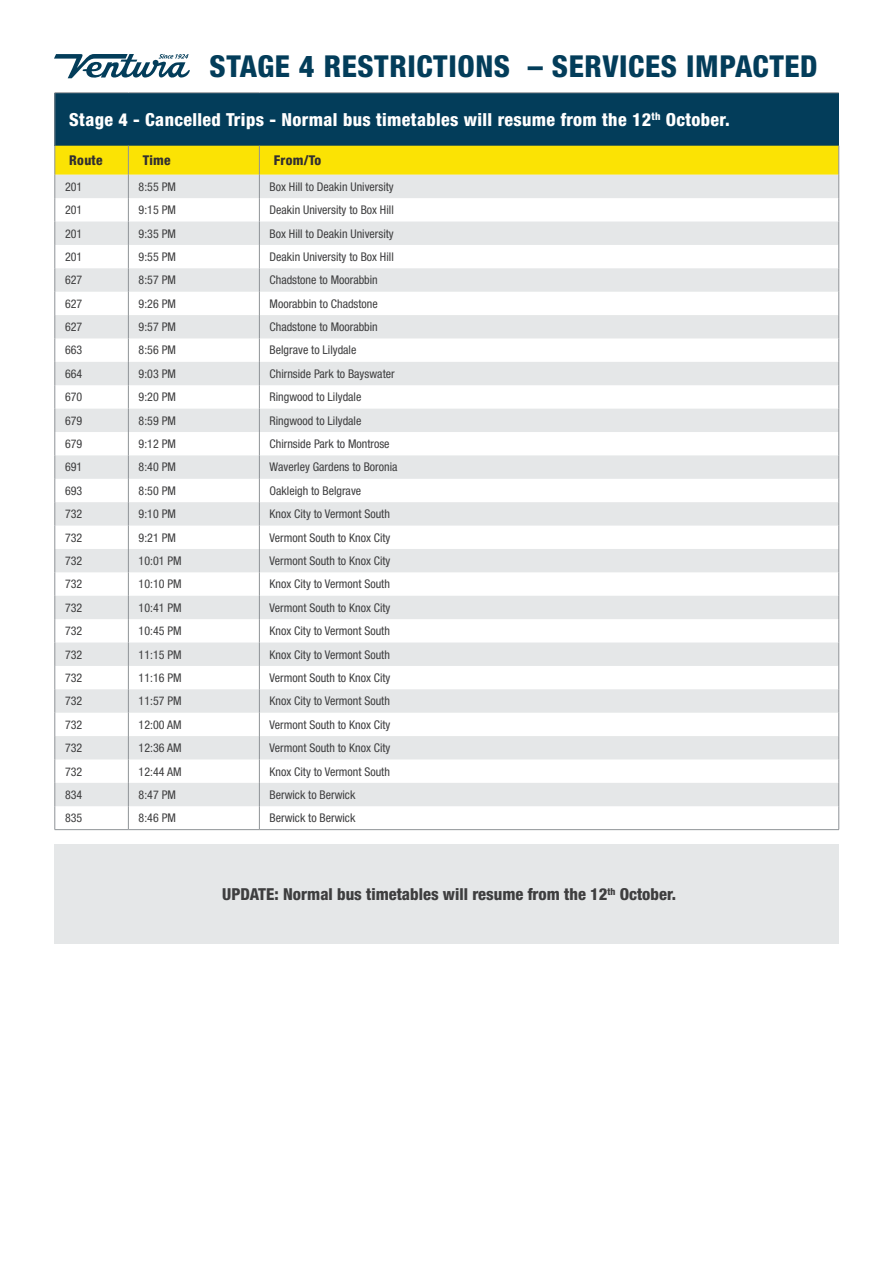
<style>
.page{position:relative;width:893px;height:1263px;background:#fff}
.page>*{position:absolute;margin:0;border:0;box-sizing:border-box;transform-origin:0 0}
.t1{font:800 condensed 30.3px "Helvetica Neue LT Std";letter-spacing:.02em;color:#033d5a}
.t2{font:800 condensed 18px "Helvetica Neue LT Std";letter-spacing:.02em;color:#fff}
.t3{font:800 condensed 16.5px "Helvetica Neue LT Std";color:#3e3e3f}
.t4{font:800 condensed 13.5px "Helvetica Neue LT Std";letter-spacing:.02em;color:#312f30}
.t5{font:condensed 12px "Helvetica Neue LT Std";color:#3e3e3f}
</style>
<div class="page">
<svg style="left:54px;top:54px;width:136px;height:25px"></svg>
<div style="left:55px;top:93px;width:784px;height:53px;background:#033d5a"></div>
<hr style="left:55px;top:829px;width:73px;height:1px;background:#8f9397">
<hr style="left:128px;top:829px;width:131px;height:1px;background:#8f9397">
<hr style="left:259px;top:829px;width:580px;height:1px;background:#8f9397">
<hr style="left:55px;top:92px;width:73px;height:1px;background:#8f9397">
<hr style="left:55px;top:93px;width:1px;height:53px;background:#8f9397">
<hr style="left:128px;top:92px;width:131px;height:1px;background:#8f9397">
<hr style="left:259px;top:92px;width:580px;height:1px;background:#8f9397">
<svg style="left:55px;top:146px;width:784px;height:683px"></svg>
<div style="left:55px;top:844px;width:784px;height:100px;background:#e5e7e8"></div>
<h1 class="t1" style="left:210px;top:47px;width:609px">STAGE 4 RESTRICTIONS – SERVICES IMPACTED</h1>
<h2 class="t2" style="left:69px;top:108px;width:662px">Stage 4 - Cancelled Trips - Normal bus timetables will resume from the 12<sup>th</sup> October.</h2>
<p class="t4" style="left:69px;top:152px;width:35px">Route</p>
<p class="t4" style="left:143px;top:152px;width:29px">Time</p>
<p class="t4" style="left:274px;top:152px;width:49px">From/To</p>
<p class="t5" style="left:65px;top:180px;width:19px">201</p>
<p class="t5" style="left:139px;top:180px;width:39px">8:55 PM</p>
<p class="t5" style="left:270px;top:180px;width:126px">Box Hill to Deakin University</p>
<p class="t5" style="left:65px;top:203px;width:19px">201</p>
<p class="t5" style="left:139px;top:203px;width:39px">9:15 PM</p>
<p class="t5" style="left:270px;top:203px;width:126px">Deakin University to Box Hill</p>
<p class="t5" style="left:65px;top:226px;width:19px">201</p>
<p class="t5" style="left:139px;top:226px;width:39px">9:35 PM</p>
<p class="t5" style="left:270px;top:226px;width:126px">Box Hill to Deakin University</p>
<p class="t5" style="left:65px;top:250px;width:19px">201</p>
<p class="t5" style="left:139px;top:250px;width:39px">9:55 PM</p>
<p class="t5" style="left:270px;top:250px;width:126px">Deakin University to Box Hill</p>
<p class="t5" style="left:65px;top:273px;width:19px">627</p>
<p class="t5" style="left:139px;top:273px;width:39px">8:57 PM</p>
<p class="t5" style="left:270px;top:273px;width:110px">Chadstone to Moorabbin</p>
<p class="t5" style="left:65px;top:296px;width:19px">627</p>
<p class="t5" style="left:139px;top:296px;width:39px">9:26 PM</p>
<p class="t5" style="left:270px;top:296px;width:110px">Moorabbin to Chadstone</p>
<p class="t5" style="left:65px;top:320px;width:19px">627</p>
<p class="t5" style="left:139px;top:320px;width:39px">9:57 PM</p>
<p class="t5" style="left:270px;top:320px;width:110px">Chadstone to Moorabbin</p>
<p class="t5" style="left:65px;top:343px;width:19px">663</p>
<p class="t5" style="left:139px;top:343px;width:39px">8:56 PM</p>
<p class="t5" style="left:270px;top:343px;width:88px">Belgrave to Lilydale</p>
<p class="t5" style="left:65px;top:367px;width:19px">664</p>
<p class="t5" style="left:139px;top:367px;width:39px">9:03 PM</p>
<p class="t5" style="left:270px;top:367px;width:127px">Chirnside Park to Bayswater</p>
<p class="t5" style="left:65px;top:390px;width:19px">670</p>
<p class="t5" style="left:139px;top:390px;width:39px">9:20 PM</p>
<p class="t5" style="left:270px;top:390px;width:93px">Ringwood to Lilydale</p>
<p class="t5" style="left:65px;top:413px;width:19px">679</p>
<p class="t5" style="left:139px;top:413px;width:39px">8:59 PM</p>
<p class="t5" style="left:270px;top:413px;width:93px">Ringwood to Lilydale</p>
<p class="t5" style="left:65px;top:437px;width:19px">679</p>
<p class="t5" style="left:139px;top:437px;width:39px">9:12 PM</p>
<p class="t5" style="left:270px;top:437px;width:121px">Chirnside Park to Montrose</p>
<p class="t5" style="left:65px;top:460px;width:19px">691</p>
<p class="t5" style="left:139px;top:460px;width:39px">8:40 PM</p>
<p class="t5" style="left:270px;top:460px;width:129px">Waverley Gardens to Boronia</p>
<p class="t5" style="left:65px;top:484px;width:19px">693</p>
<p class="t5" style="left:139px;top:484px;width:39px">8:50 PM</p>
<p class="t5" style="left:270px;top:484px;width:93px">Oakleigh to Belgrave</p>
<p class="t5" style="left:65px;top:507px;width:19px">732</p>
<p class="t5" style="left:139px;top:507px;width:39px">9:10 PM</p>
<p class="t5" style="left:270px;top:507px;width:122px">Knox City to Vermont South</p>
<p class="t5" style="left:65px;top:530px;width:19px">732</p>
<p class="t5" style="left:139px;top:530px;width:39px">9:21 PM</p>
<p class="t5" style="left:270px;top:530px;width:122px">Vermont South to Knox City</p>
<p class="t5" style="left:65px;top:554px;width:19px">732</p>
<p class="t5" style="left:139px;top:554px;width:45px">10:01 PM</p>
<p class="t5" style="left:270px;top:554px;width:122px">Vermont South to Knox City</p>
<p class="t5" style="left:65px;top:577px;width:19px">732</p>
<p class="t5" style="left:139px;top:577px;width:45px">10:10 PM</p>
<p class="t5" style="left:270px;top:577px;width:122px">Knox City to Vermont South</p>
<p class="t5" style="left:65px;top:601px;width:19px">732</p>
<p class="t5" style="left:139px;top:601px;width:45px">10:41 PM</p>
<p class="t5" style="left:270px;top:601px;width:122px">Vermont South to Knox City</p>
<p class="t5" style="left:65px;top:624px;width:19px">732</p>
<p class="t5" style="left:139px;top:624px;width:45px">10:45 PM</p>
<p class="t5" style="left:270px;top:624px;width:122px">Knox City to Vermont South</p>
<p class="t5" style="left:65px;top:647px;width:19px">732</p>
<p class="t5" style="left:139px;top:647px;width:45px">11:15 PM</p>
<p class="t5" style="left:270px;top:647px;width:122px">Knox City to Vermont South</p>
<p class="t5" style="left:65px;top:671px;width:19px">732</p>
<p class="t5" style="left:139px;top:671px;width:45px">11:16 PM</p>
<p class="t5" style="left:270px;top:671px;width:122px">Vermont South to Knox City</p>
<p class="t5" style="left:65px;top:694px;width:19px">732</p>
<p class="t5" style="left:139px;top:694px;width:45px">11:57 PM</p>
<p class="t5" style="left:270px;top:694px;width:122px">Knox City to Vermont South</p>
<p class="t5" style="left:65px;top:717px;width:19px">732</p>
<p class="t5" style="left:139px;top:717px;width:44px">12:00 AM</p>
<p class="t5" style="left:270px;top:717px;width:122px">Vermont South to Knox City</p>
<p class="t5" style="left:65px;top:741px;width:19px">732</p>
<p class="t5" style="left:139px;top:741px;width:44px">12:36 AM</p>
<p class="t5" style="left:270px;top:741px;width:122px">Vermont South to Knox City</p>
<p class="t5" style="left:65px;top:764px;width:19px">732</p>
<p class="t5" style="left:139px;top:764px;width:44px">12:44 AM</p>
<p class="t5" style="left:270px;top:764px;width:122px">Knox City to Vermont South</p>
<p class="t5" style="left:65px;top:788px;width:19px">834</p>
<p class="t5" style="left:139px;top:788px;width:39px">8:47 PM</p>
<p class="t5" style="left:270px;top:788px;width:87px">Berwick to Berwick</p>
<p class="t5" style="left:65px;top:811px;width:19px">835</p>
<p class="t5" style="left:139px;top:811px;width:39px">8:46 PM</p>
<p class="t5" style="left:270px;top:811px;width:87px">Berwick to Berwick</p>
<h3 class="t3" style="left:222px;top:884px;width:455px">UPDATE: Normal bus timetables will resume from the 12<sup>th</sup> October.</h3>
</div>
